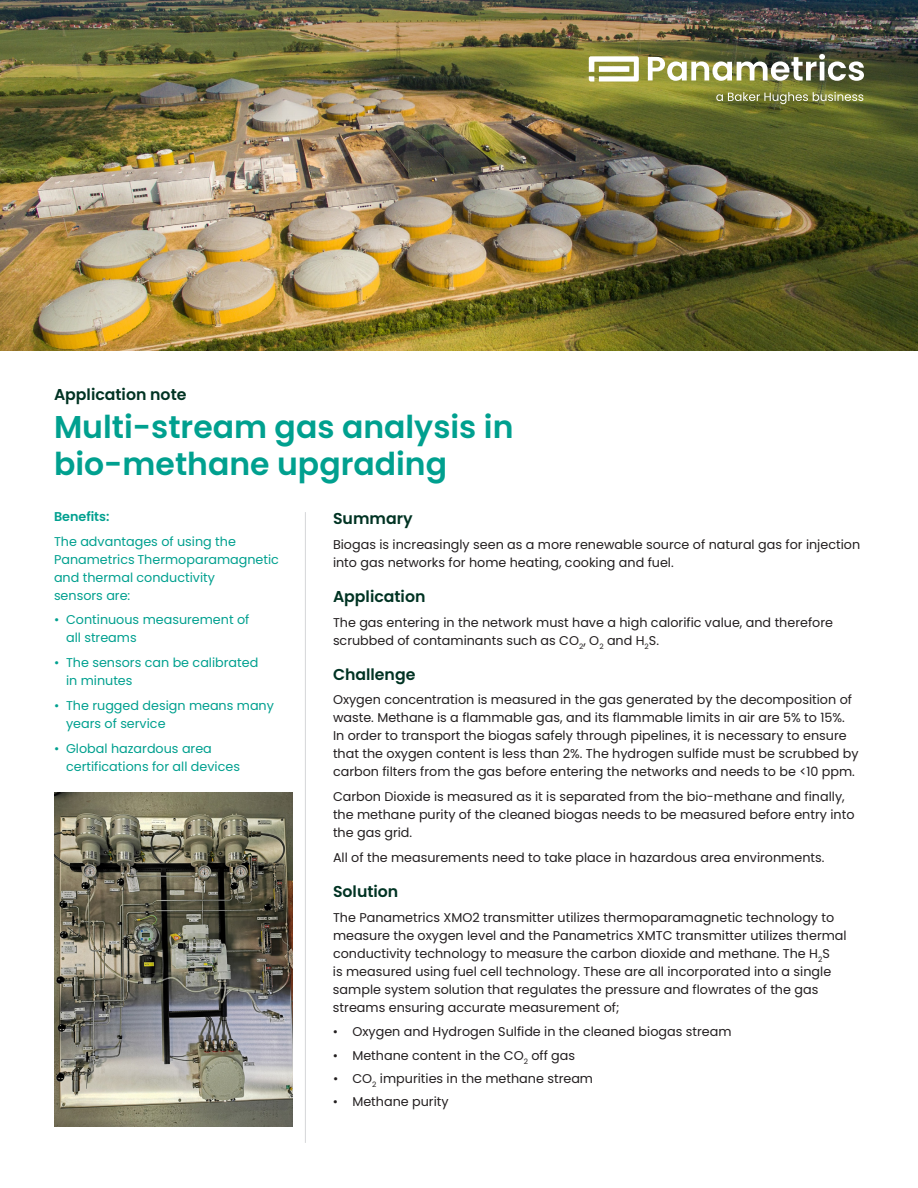
<style>
.page{position:relative;width:918px;height:1188px;background:#fff}
.page>*{position:absolute;margin:0;border:0;box-sizing:border-box;transform-origin:0 0}
._21pt-subhead{font:600 31.5px/37.8px "Poppins";color:#00a08f}
._10_5pt-body_subhead{font:600 15.75px "Poppins";color:#003323}
._8_5pt-body_text{font:12.75px/18px "Poppins";color:#231f20}
._8_5pt-bullet{font:12.75px/18px "Poppins";color:#231f20}
._8_5pt-bullet-2{font:12.75px/18px "Poppins";color:#00a08f}
._8_5pt-body_text-2{font:12.75px/18px "Poppins";color:#00a08f}
._8_5pt-bullet-3{font:600 12.75px "Poppins";color:#00a08f}
</style>
<div class="page">
<img style="left:0;top:148px;width:918px;height:203px">
<img style="left:0;top:0;width:918px;height:148px">
<hr style="left:305px;top:512px;width:1px;height:631px;background:#d9dadc">
<img style="left:54px;top:792px;width:239px;height:334px">
<svg style="left:589px;top:56px;width:50px;height:26px"></svg>
<img style="left:648px;top:54px;width:216px;height:27px">
<svg style="left:716px;top:92px;width:147px;height:12px;background:#8d9258"></svg>
<p class="_10_5pt-body_subhead" style="left:54px;top:385px;width:134px">Application note</p>
<p class="_21pt-subhead" style="left:54px;top:408px;width:461px">Multi-stream gas analysis in bio-methane upgrading</p>
<p class="_10_5pt-body_subhead" style="left:333px;top:509px;width:81px">Summary</p>
<p class="_8_5pt-body_text" style="left:333px;top:535px;width:529px">Biogas is increasingly seen as a more renewable source of natural gas for injection into gas networks for home heating, cooking and fuel.</p>
<p class="_10_5pt-body_subhead" style="left:333px;top:587px;width:94px">Application</p>
<p class="_8_5pt-body_text" style="left:333px;top:613px;width:502px">The gas entering in the network must have a high calorific value, and therefore scrubbed of contaminants such as CO<sub>2</sub>, O<sub>2</sub> and H<sub>2</sub>S.</p>
<p class="_10_5pt-body_subhead" style="left:333px;top:665px;width:84px">Challenge</p>
<p class="_8_5pt-body_text" style="left:333px;top:691px;width:527px">Oxygen concentration is measured in the gas generated by the decomposition of waste. Methane is a flammable gas, and its flammable limits in air are 5% to 15%.<br>In order to transport the biogas safely through pipelines, it is necessary to ensure that the oxygen content is less than 2%. The hydrogen sulfide must be scrubbed by carbon filters from the gas before entering the networks and needs to be &lt;10 ppm.</p>
<p class="_8_5pt-body_text" style="left:333px;top:788px;width:523px">Carbon Dioxide is measured as it is separated from the bio-methane and finally, the methane purity of the cleaned biogas needs to be measured before entry into the gas grid.</p>
<p class="_8_5pt-body_text" style="left:333px;top:849px;width:493px">All of the measurements need to take place in hazardous area environments.</p>
<p class="_10_5pt-body_subhead" style="left:333px;top:882px;width:67px">Solution</p>
<p class="_8_5pt-bullet" style="left:333px;top:908px;width:515px">The Panametrics XMO2 transmitter utilizes thermoparamagnetic technology to measure the oxygen level and the Panametrics XMTC transmitter utilizes thermal conductivity technology to measure the carbon dioxide and methane. The H<sub>2</sub>S<br>is measured using fuel cell technology. These are all incorporated into a single sample system solution that regulates the pressure and flowrates of the gas streams ensuring accurate measurement of;</p>
<p class="_8_5pt-bullet" style="left:333px;top:1023px;width:400px">• Oxygen and Hydrogen Sulfide in the cleaned biogas stream</p>
<p class="_8_5pt-bullet" style="left:333px;top:1046px;width:244px">• Methane content in the CO<sub>2</sub> off gas</p>
<p class="_8_5pt-bullet" style="left:333px;top:1070px;width:262px">• CO<sub>2</sub> impurities in the methane stream</p>
<p class="_8_5pt-bullet" style="left:333px;top:1093px;width:117px">• Methane purity</p>
<p class="_8_5pt-bullet-3" style="left:54px;top:509px;width:57px">Benefits:</p>
<p class="_8_5pt-body_text-2" style="left:54px;top:532px;width:226px">The advantages of using the<br>Panametrics Thermoparamagnetic and thermal conductivity<br>sensors are:</p>
<p class="_8_5pt-bullet-2" style="left:66px;top:611px;width:185px;text-indent:-12px">• Continuous measurement of all streams</p>
<p class="_8_5pt-bullet-2" style="left:66px;top:654px;width:194px;text-indent:-12px">• The sensors can be calibrated in minutes</p>
<p class="_8_5pt-bullet-2" style="left:66px;top:697px;width:209px;text-indent:-12px">• The rugged design means many years of service</p>
<p class="_8_5pt-bullet-2" style="left:66px;top:739px;width:175px;text-indent:-12px">• Global hazardous area certifications for all devices</p>
</div>
